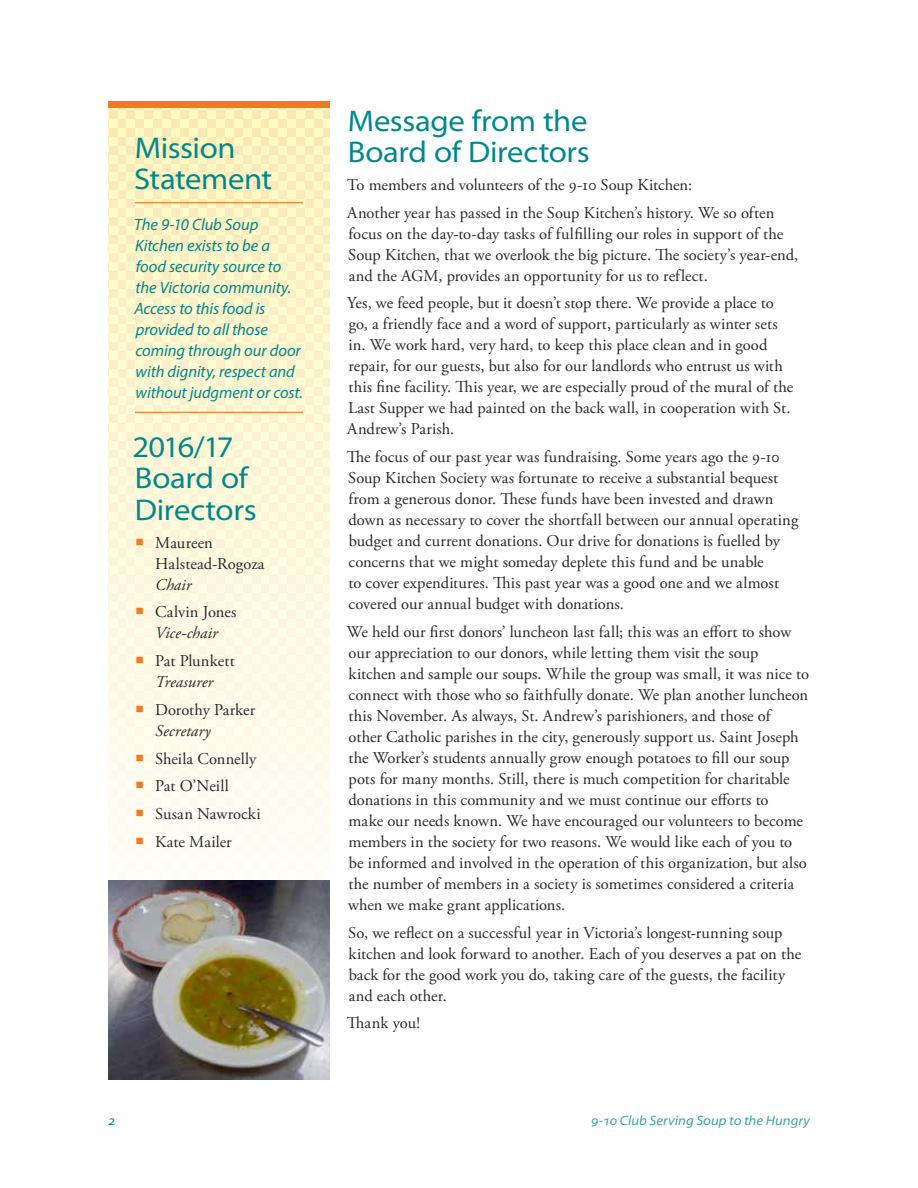
<style>
.page{position:relative;width:918px;height:1188px;background:#fff}
.page>*{position:absolute;margin:0;border:0;box-sizing:border-box;transform-origin:0 0}
.Head_-_B{font:semi-expanded 30px/31.5px "Myriad Pro";letter-spacing:-.015em;color:#00888b}
.Text_-_Main{font:16.5px/21px "Adobe Garamond Pro";letter-spacing:.005em;color:#292829}
.Call-out{font:italic 16.5px/21px "Myriad Pro";letter-spacing:-.005em;color:#00888b}
.t1{font:italic semi-expanded 13.5px "Myriad Pro";letter-spacing:.005em;color:#3aa1a5}
.Folio_-_right{font:italic semi-expanded 13.5px "Myriad Pro";color:#00888b}
.s1{color:#f47920}
.s2{font-style:italic}
</style>
<div class="page">
<svg style="left:108px;top:108px;width:222px;height:740px;background:#fdf6d7"></svg>
<div style="left:108px;top:101px;width:222px;height:7px;background:#f47920"></div>
<hr style="left:135px;top:202px;width:168px;height:1px;background:#f47920">
<hr style="left:135px;top:412px;width:168px;height:1px;background:#f47920">
<img style="left:108px;top:880px;width:222px;height:200px">
<p class="Head_-_B" style="left:134px;top:132px;width:140px">Mission<br>Statement</p>
<p class="Call-out" style="left:134px;top:214px;width:170px">The 9-10 Club Soup<br>Kitchen exists to be a food security source to the Victoria community.<br>Access to this food is provided to all those coming through our door with dignity, respect and without judgment or cost.</p>
<p class="Head_-_B" style="left:132px;top:431px;width:126px">2016/17<br>Board of<br>Directors</p>
<p class="Text_-_Main" style="left:155px;top:532px;width:111px;text-indent:-20px"><span class="s1">○</span> Maureen<br>Halstead-Rogoza<br><span class="s2">Chair</span></p>
<p class="Text_-_Main" style="left:135px;top:602px;width:103px;text-align:center"><span class="s1">○</span> Calvin Jones<br><span class="s2">Vice-chair</span></p>
<p class="Text_-_Main" style="left:135px;top:651px;width:101px;text-align:center"><span class="s1">○</span> Pat Plunkett<br><span class="s2">Treasurer</span></p>
<p class="Text_-_Main" style="left:155px;top:700px;width:101px;text-indent:-20px"><span class="s1">○</span> Dorothy Parker<br><span class="s2">Secretary</span></p>
<p class="Text_-_Main" style="left:135px;top:748px;width:123px"><span class="s1">○</span> Sheila Connelly</p>
<p class="Text_-_Main" style="left:135px;top:776px;width:95px"><span class="s1">○</span> Pat O’Neill</p>
<p class="Text_-_Main" style="left:135px;top:804px;width:127px"><span class="s1">○</span> Susan Nawrocki</p>
<p class="Text_-_Main" style="left:135px;top:832px;width:98px"><span class="s1">○</span> Kate Mailer</p>
<p class="Head_-_B" style="left:348px;top:105px;width:243px">Message from the<br>Board of Directors</p>
<p class="Text_-_Main" style="left:347px;top:175px;width:347px">To members and volunteers of the 9-10 Soup Kitchen:</p>
<p class="Text_-_Main" style="left:347px;top:202px;width:453px">Another year has passed in the Soup Kitchen’s history. We so often focus on the day-to-day tasks of fulfilling our roles in support of the Soup Kitchen, that we overlook the big picture. The society’s year-end, and the AGM, provides an opportunity for us to reflect.</p>
<p class="Text_-_Main" style="left:347px;top:293px;width:448px">Yes, we feed people, but it doesn’t stop there. We provide a place to go, a friendly face and a word of support, particularly as winter sets in. We work hard, very hard, to keep this place clean and in good repair, for our guests, but also for our landlords who entrust us with this fine facility. This year, we are especially proud of the mural of the Last Supper we had painted on the back wall, in cooperation with St.<br>Andrew’s Parish.</p>
<p class="Text_-_Main" style="left:347px;top:447px;width:453px">The focus of our past year was fundraising. Some years ago the 9-10<br>Soup Kitchen Society was fortunate to receive a substantial bequest from a generous donor. These funds have been invested and drawn down as necessary to cover the shortfall between our annual operating budget and current donations. Our drive for donations is fuelled by concerns that we might someday deplete this fund and be unable<br>to cover expenditures. This past year was a good one and we almost covered our annual budget with donations.</p>
<p class="Text_-_Main" style="left:347px;top:622px;width:464px">We held our first donors’ luncheon last fall; this was an effort to show our appreciation to our donors, while letting them visit the soup<br>kitchen and sample our soups. While the group was small, it was nice to connect with those who so faithfully donate. We plan another luncheon this November. As always, St. Andrew’s parishioners, and those of<br>other Catholic parishes in the city, generously support us. Saint Joseph the Worker’s students annually grow enough potatoes to fill our soup pots for many months. Still, there is much competition for charitable donations in this community and we must continue our efforts to<br>make our needs known. We have encouraged our volunteers to become members in the society for two reasons. We would like each of you to be informed and involved in the operation of this organization, but also the number of members in a society is sometimes considered a criteria when we make grant applications.</p>
<p class="Text_-_Main" style="left:348px;top:922px;width:455px">So, we reflect on a successful year in Victoria’s longest-running soup kitchen and look forward to another. Each of you deserves a pat on the back for the good work you do, taking care of the guests, the facility and each other.</p>
<p class="Text_-_Main" style="left:347px;top:1013px;width:75px">Thank you!</p>
<p class="Folio_-_right" style="left:108px;top:1113px;width:9px">2</p>
<p class="t1" style="left:591px;top:1113px;width:220px">9-10 Club Serving Soup to the Hungry</p>
</div>
